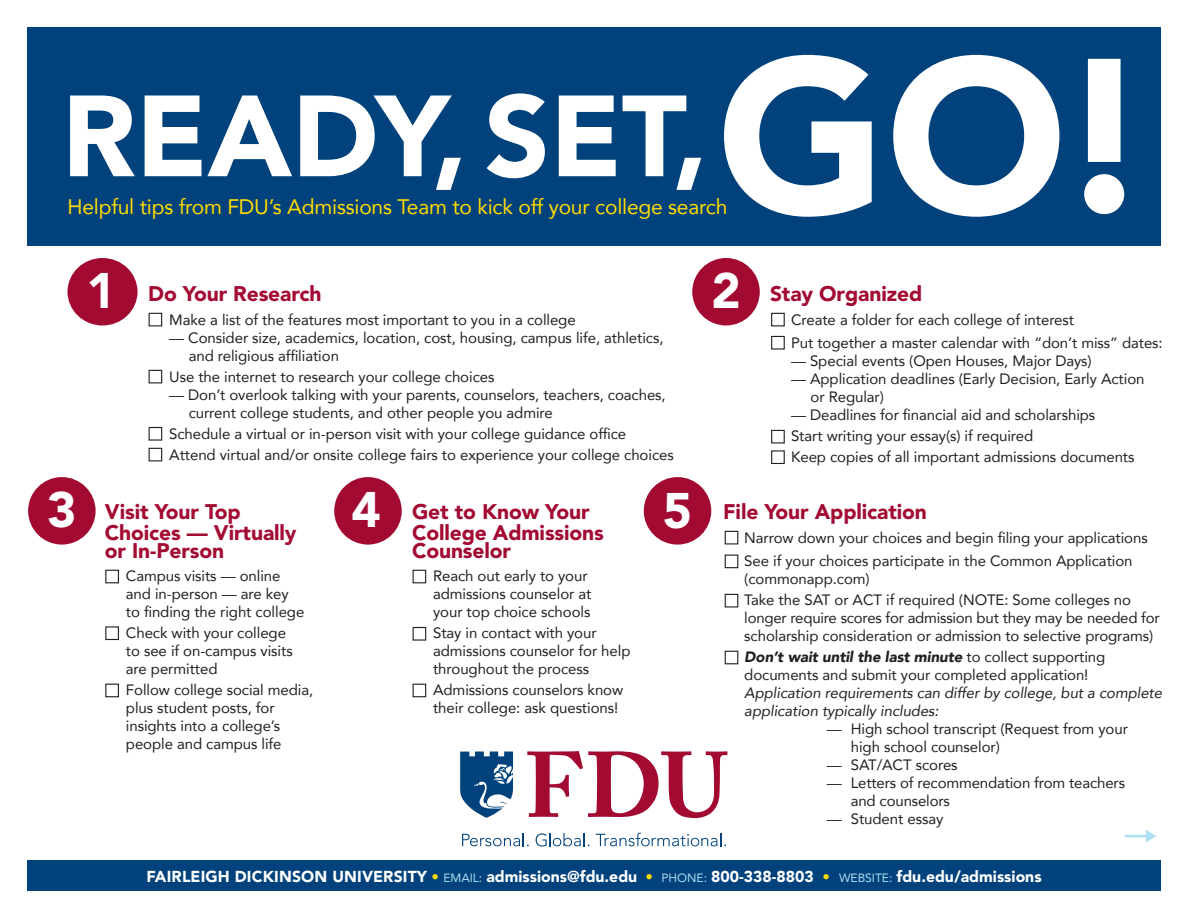
<style>
.page{position:relative;width:1188px;height:918px;background:#fff}
.page>*{position:absolute;margin:0;border:0;box-sizing:border-box;transform-origin:0 0}
.t1{font:900 217.5px "Avenir";color:#fff}
.t2{font:900 114px "Avenir";color:#fff}
.t3{font:900 49.5px "Avenir";color:#fff}
.t4{font:900 21px/20.7px "Avenir";letter-spacing:-.005em;color:#a30a32}
.t5{font:21px "Avenir";letter-spacing:-.01em;color:#ffdc01}
.t6{font:900 15.75px "Avenir";color:#fff}
.t7{font:15px/18px "Avenir";letter-spacing:-.005em;color:#231f20}
.t8{font:italic 15px/18px "Avenir";letter-spacing:-.005em;color:#231f20}
.s1{font-family:"Myriad Pro";font-size:22.5px;color:#fff}
.s2{font-weight:900;font-style:italic}
.s3{font-size:15px;color:#ffdc01}
.s4{font-weight:400;font-size:12px;color:#acdfef}
</style>
<div class="page">
<svg style="left:460px;top:752px;width:53px;height:66px"></svg>
<svg style="left:527px;top:751px;width:200px;height:67px"></svg>
<svg style="left:462px;top:833px;width:67px;height:13px"></svg>
<svg style="left:536px;top:833px;width:53px;height:13px"></svg>
<svg style="left:596px;top:833px;width:130px;height:13px"></svg>
<div style="left:28px;top:477px;width:68px;height:68px;background:#a30a32;border-radius:50%"></div>
<div style="left:692px;top:258px;width:68px;height:68px;background:#a30a32;border-radius:50%"></div>
<div style="left:27px;top:27px;width:1134px;height:218px;background:#01427c"></div>
<div style="left:644px;top:477px;width:67px;height:68px;background:#a30a32;border-radius:50%"></div>
<div style="left:334px;top:477px;width:68px;height:68px;background:#a30a32;border-radius:50%"></div>
<div style="left:67px;top:258px;width:71px;height:68px;background:#a30a32;border-radius:50%"></div>
<div style="left:27px;top:861px;width:1134px;height:30px;background:#01427c"></div>
<div style="left:149px;top:370px;width:13px;height:13px;border:1px solid #231f20"></div>
<div style="left:149px;top:427px;width:13px;height:14px;border:1px solid #231f20"></div>
<div style="left:149px;top:448px;width:13px;height:13px;border:1px solid #231f20"></div>
<div style="left:105px;top:570px;width:14px;height:13px;border:1px solid #231f20"></div>
<div style="left:413px;top:570px;width:13px;height:13px;border:1px solid #231f20"></div>
<div style="left:413px;top:627px;width:13px;height:14px;border:1px solid #231f20"></div>
<div style="left:413px;top:684px;width:13px;height:13px;border:1px solid #231f20"></div>
<div style="left:105px;top:626px;width:14px;height:14px;border:1px solid #231f20"></div>
<div style="left:105px;top:684px;width:14px;height:13px;border:1px solid #231f20"></div>
<div style="left:149px;top:313px;width:13px;height:13px;border:1px solid #231f20"></div>
<div style="left:771px;top:313px;width:14px;height:13px;border:1px solid #231f20"></div>
<div style="left:771px;top:336px;width:14px;height:14px;border:1px solid #231f20"></div>
<div style="left:771px;top:430px;width:14px;height:14px;border:1px solid #231f20"></div>
<div style="left:771px;top:450px;width:14px;height:14px;border:1px solid #231f20"></div>
<div style="left:725px;top:531px;width:13px;height:13px;border:1px solid #231f20"></div>
<div style="left:725px;top:555px;width:13px;height:13px;border:1px solid #231f20"></div>
<div style="left:725px;top:594px;width:13px;height:14px;border:1px solid #231f20"></div>
<div style="left:725px;top:651px;width:13px;height:13px;border:1px solid #231f20"></div>
<svg style="left:1125px;top:830px;width:32px;height:12px"></svg>
<h1 class="t1" style="left:717px;top:6px;width:437px">GO!</h1>
<h2 class="t2" style="left:62px;top:68px;width:648px">READY, SET,</h2>
<h3 class="t5" style="left:68px;top:190px;width:662px">Helpful tips from FDU’s Admissions Team to kick off your college search</h3>
<h3 class="t3" style="left:47px;top:480px;width:31px">3</h3>
<h3 class="t3" style="left:87px;top:261px;width:31px">1</h3>
<h3 class="t4" style="left:148px;top:283px;width:175px">Do Your Research</h3>
<p class="t7" style="left:148px;top:310px;width:429px"><span class="s1">r</span> Make a list of the features most important to you in a college</p>
<p class="t7" style="left:189px;top:328px;width:476px;text-indent:-20px">— Consider size, academics, location, cost, housing, campus life, athletics, and religious affiliation</p>
<p class="t7" style="left:148px;top:367px;width:348px"><span class="s1">r</span> Use the internet to research your college choices</p>
<p class="t7" style="left:189px;top:385px;width:479px;text-indent:-20px">— Don’t overlook talking with your parents, counselors, teachers, coaches, current college students, and other people you admire</p>
<p class="t7" style="left:148px;top:423px;width:527px;line-height:21px"><span class="s1">r</span> Schedule a virtual or in-person visit with your college guidance office<br><span class="s1">r</span> Attend virtual and/or onsite college fairs to experience your college choices</p>
<h3 class="t4" style="left:105px;top:501px;width:193px">Visit Your Top<br>Choices — Virtually</h3>
<h3 class="t4" style="left:105px;top:540px;width:121px">or In-Person</h3>
<p class="t7" style="left:126px;top:567px;width:180px;text-indent:-21px"><span class="s1">r</span> Campus visits — online and in-person — are key to finding the right college</p>
<p class="t7" style="left:126px;top:624px;width:168px;text-indent:-21px"><span class="s1">r</span> Check with your college to see if on-campus visits are permitted</p>
<p class="t7" style="left:126px;top:681px;width:189px;text-indent:-21px"><span class="s1">r</span> Follow college social media, plus student posts, for insights into a college’s people and campus life</p>
<h3 class="t3" style="left:352px;top:480px;width:31px">4</h3>
<h3 class="t4" style="left:412px;top:501px;width:193px">Get to Know Your<br>College Admissions</h3>
<h3 class="t3" style="left:663px;top:481px;width:31px">5</h3>
<h3 class="t4" style="left:412px;top:540px;width:101px">Counselor</h3>
<p class="t7" style="left:433px;top:567px;width:160px;text-indent:-21px"><span class="s1">r</span> Reach out early to your admissions counselor at your top choice schools</p>
<p class="t7" style="left:433px;top:624px;width:199px;text-indent:-21px"><span class="s1">r</span> Stay in contact with your admissions counselor for help throughout the process</p>
<p class="t7" style="left:433px;top:681px;width:192px;text-indent:-21px"><span class="s1">r</span> Admissions counselors know their college: ask questions!</p>
<h3 class="t3" style="left:711px;top:261px;width:31px">2</h3>
<h3 class="t4" style="left:770px;top:283px;width:154px">Stay Organized</h3>
<p class="t7" style="left:770px;top:307px;width:394px;line-height:23.7px"><span class="s1">r</span> Create a folder for each college of interest<br><span class="s1">r</span> Put together a master calendar with “don’t miss” dates:</p>
<p class="t7" style="left:791px;top:352px;width:302px">— Special events (Open Houses, Major Days)</p>
<p class="t7" style="left:811px;top:370px;width:336px;text-indent:-20px">— Application deadlines (Early Decision, Early Action or Regular)</p>
<p class="t7" style="left:770px;top:404px;width:366px;line-height:21px;text-indent:21px">— Deadlines for financial aid and scholarships<br><span class="s1">r</span> Start writing your essay(s) if required<br><span class="s1">r</span> Keep copies of all important admissions documents</p>
<h3 class="t4" style="left:723px;top:501px;width:205px">File Your Application</h3>
<p class="t7" style="left:723px;top:525px;width:426px;line-height:23.7px"><span class="s1">r</span> Narrow down your choices and begin filing your applications <span class="s1">r</span> See if your choices participate in the Common Application</p>
<p class="t7" style="left:723px;top:568px;width:409px;line-height:21px;text-indent:21px">(commonapp.com)<br><span class="s1">r</span> Take the SAT or ACT if required (NOTE: Some colleges no</p>
<p class="t7" style="left:744px;top:609px;width:417px">longer require scores for admission but they may be needed for scholarship consideration or admission to selective programs)</p>
<p class="t7" style="left:723px;top:648px;width:384px;text-align:center"><span class="s1">r</span> <span class="s2">Don’t wait until the last minute</span> to collect supporting documents and submit your completed application!</p>
<p class="t8" style="left:744px;top:684px;width:419px">Application requirements can differ by college, but a complete application typically includes:</p>
<p class="t7" style="left:851px;top:720px;width:279px;text-indent:-24px">— High school transcript (Request from your high school counselor)</p>
<p class="t7" style="left:827px;top:756px;width:132px">— SAT/ACT scores</p>
<p class="t7" style="left:851px;top:774px;width:276px;text-indent:-24px">— Letters of recommendation from teachers and counselors</p>
<p class="t7" style="left:827px;top:810px;width:118px">— Student essay</p>
<p class="t6" style="left:146px;top:867px;width:897px">FAIRLEIGH DICKINSON UNIVERSITY <span class="s3">•</span> <span class="s4">EMAIL:</span> admissions@fdu.edu <span class="s3">•</span> <span class="s4">PHONE:</span> 800-338-8803 <span class="s3">•</span> <span class="s4">WEBSITE:</span> fdu.edu/admissions</p>
</div>
